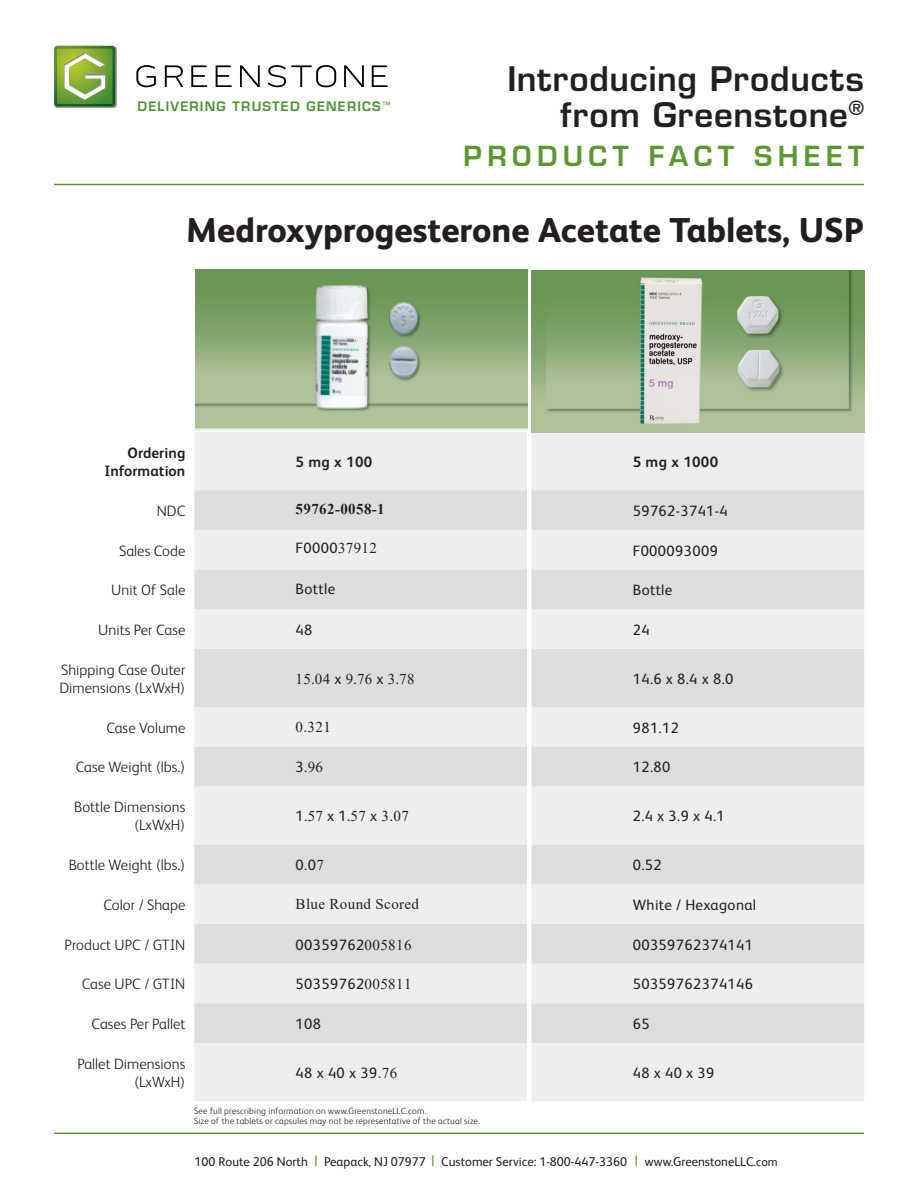
<style>
.page{position:relative;width:918px;height:1188px;background:#fff}
.page>*{position:absolute;margin:0;border:0;box-sizing:border-box;transform-origin:0 0}
.t1{font:800 34.5px "FS Albert Pro";color:#231f20}
.t2{font:600 33px/36px "Eurostile LT Std";letter-spacing:.025em;color:#231f20;text-align:right}
.t3{font:600 27px "Eurostile LT Std";letter-spacing:.2em;color:#5c9731}
.t4{font:300 15px/18px "FS Albert Pro";letter-spacing:.005em;color:#231f20;text-align:right}
.t5{font:15px "FS Albert Pro";letter-spacing:.025em;color:#231f20}
.t6{font:15px "Times New Roman";letter-spacing:.025em;color:#231f20}
.t7{font:700 15px/18px "FS Albert";letter-spacing:.005em;color:#231f20;text-align:right}
.t8{font:700 15px "Times New Roman";letter-spacing:.025em;color:#231f20}
.t9{font:12.75px "FS Albert Pro";color:#231f20}
.t10{font:600 12.75px "Eurostile LT Std";letter-spacing:.095em;color:#4f9236}
.t11{font:300 9px/10.5px "FS Albert Pro";letter-spacing:.025em;color:#231f20}
.s1{font-family:"Times New Roman"}
.s2{font-family:"FS Albert Pro"}
.s3{font-size:15px;color:#5c9731}
.s4{font-size:12px}
</style>
<div class="page">
<hr style="left:54px;top:184px;width:810px;height:1px;background:#5c9731">
<img style="left:54px;top:45px;width:63px;height:63px">
<img style="left:54px;top:46px;width:61px;height:60px">
<img style="left:57px;top:48px;width:54px;height:54px">
<svg style="left:136px;top:65px;width:20px;height:22px"></svg>
<svg style="left:165px;top:65px;width:18px;height:22px"></svg>
<svg style="left:191px;top:65px;width:16px;height:22px"></svg>
<svg style="left:216px;top:65px;width:16px;height:22px"></svg>
<svg style="left:240px;top:65px;width:20px;height:22px"></svg>
<svg style="left:268px;top:65px;width:68px;height:22px"></svg>
<svg style="left:344px;top:65px;width:20px;height:22px"></svg>
<svg style="left:372px;top:65px;width:16px;height:22px"></svg>
<hr style="left:54px;top:1132px;width:810px;height:2px;background:#5c9731">
<div style="left:194px;top:432px;width:670px;height:669px;background:#eeeeef"></div>
<svg style="left:194px;top:490px;width:670px;height:553px;background:#e4e5e6"></svg>
<img style="left:532px;top:270px;width:332px;height:162px">
<img style="left:195px;top:269px;width:333px;height:161px">
<p class="t10" style="left:138px;top:98px;width:254px">DELIVERING TRUSTED GENERICS<sup>™</sup></p>
<h2 class="t2" style="left:507px;top:61px;width:358px">Introducing Products from Greenstone<sup>®</sup></h2>
<h3 class="t3" style="left:463px;top:139px;width:402px">PRODUCT FACT SHEET</h3>
<p class="t1" style="left:186px;top:203px;width:679px">Medroxyprogesterone Acetate Tablets, USP</p>
<p class="t7" style="left:104px;top:443px;width:83px">Ordering<br>Information</p>
<p class="t7" style="left:296px;top:452px;width:78px">5 mg x 100</p>
<p class="t7" style="left:633px;top:452px;width:87px">5 mg x 1000</p>
<p class="t4" style="left:157px;top:501px;width:30px">NDC</p>
<p class="t5" style="left:633px;top:500px;width:96px">59762-3741-4</p>
<p class="t4" style="left:119px;top:541px;width:68px">Sales Code</p>
<p class="t5" style="left:633px;top:540px;width:87px">F000093009</p>
<p class="t4" style="left:111px;top:580px;width:76px">Unit Of Sale</p>
<p class="t8" style="left:296px;top:499px;width:91px">59762-0058-1</p>
<p class="t5" style="left:296px;top:538px;width:83px">F0000<span class="s1">37912</span></p>
<p class="t5" style="left:296px;top:578px;width:41px">Bottle</p>
<p class="t5" style="left:633px;top:579px;width:41px">Bottle</p>
<p class="t4" style="left:98px;top:620px;width:89px">Units Per Case</p>
<p class="t5" style="left:296px;top:619px;width:18px">48</p>
<p class="t5" style="left:633px;top:619px;width:18px">24</p>
<p class="t4" style="left:59px;top:660px;width:128px;text-align:left">Shipping Case Outer<br>Dimensions (LxWxH)</p>
<p class="t6" style="left:296px;top:668px;width:120px">15<span class="s2">.</span>04 <span class="s2">x</span> 9<span class="s2">.</span>76 <span class="s2">x</span> 3<span class="s2">.</span>78</p>
<p class="t5" style="left:633px;top:668px;width:102px">14.6 x 8.4 x 8.0</p>
<p class="t4" style="left:106px;top:718px;width:81px">Case Volume</p>
<p class="t6" style="left:296px;top:717px;width:37px">0.321</p>
<p class="t5" style="left:633px;top:717px;width:48px">981.12</p>
<p class="t4" style="left:76px;top:757px;width:111px">Case Weight (lbs.)</p>
<p class="t5" style="left:296px;top:757px;width:29px">3.<span class="s1">96</span></p>
<p class="t5" style="left:633px;top:757px;width:39px">12.80</p>
<p class="t4" style="left:74px;top:797px;width:113px">Bottle Dimensions (LxWxH)</p>
<p class="t6" style="left:296px;top:806px;width:115px"><span class="s2">1.</span>57 <span class="s2">x 1.</span>57 <span class="s2">x</span> 3.07</p>
<p class="t5" style="left:633px;top:806px;width:93px">2.4 x 3.9 x 4.1</p>
<p class="t4" style="left:69px;top:855px;width:118px">Bottle Weight (lbs.)</p>
<p class="t5" style="left:633px;top:855px;width:30px">0.52</p>
<p class="t4" style="left:104px;top:895px;width:83px">Color / Shape</p>
<p class="t5" style="left:296px;top:854px;width:30px">0.0<span class="s1">7</span></p>
<p class="t6" style="left:296px;top:894px;width:125px">Blue Round Scored</p>
<p class="t5" style="left:633px;top:894px;width:125px">White / Hexagonal</p>
<p class="t4" style="left:65px;top:935px;width:122px">Product UPC / GTIN</p>
<p class="t5" style="left:296px;top:934px;width:117px">00359762<span class="s1">005816</span></p>
<p class="t5" style="left:633px;top:934px;width:122px">00359762374141</p>
<p class="t4" style="left:82px;top:974px;width:105px">Case UPC / GTIN</p>
<p class="t5" style="left:296px;top:973px;width:117px">50359762<span class="s1">005811</span></p>
<p class="t5" style="left:633px;top:973px;width:122px">50359762374146</p>
<p class="t4" style="left:92px;top:1014px;width:95px">Cases Per Pallet</p>
<p class="t5" style="left:296px;top:1013px;width:27px">108</p>
<p class="t5" style="left:633px;top:1013px;width:18px">65</p>
<p class="t4" style="left:77px;top:1054px;width:109px">Pallet Dimensions (LxWxH)</p>
<p class="t5" style="left:296px;top:1062px;width:103px">48 x 40 x 39<span class="s1">.76</span></p>
<p class="t5" style="left:633px;top:1062px;width:83px">48 x 40 x 39</p>
<p class="t11" style="left:194px;top:1105px;width:287px">See full prescribing information on www.GreenstoneLLC.com.<br>Size of the tablets or capsules may not be representative of the actual size.</p>
<p class="t9" style="left:195px;top:1153px;width:585px">100 Route 206 North <span class="s3">|</span> Peapack, NJ 07977 <span class="s3">|</span> Customer Service: 1-800-447-3360 <span class="s3">|</span> www.GreenstoneLLC.<span class="s4">com</span></p>
</div>
